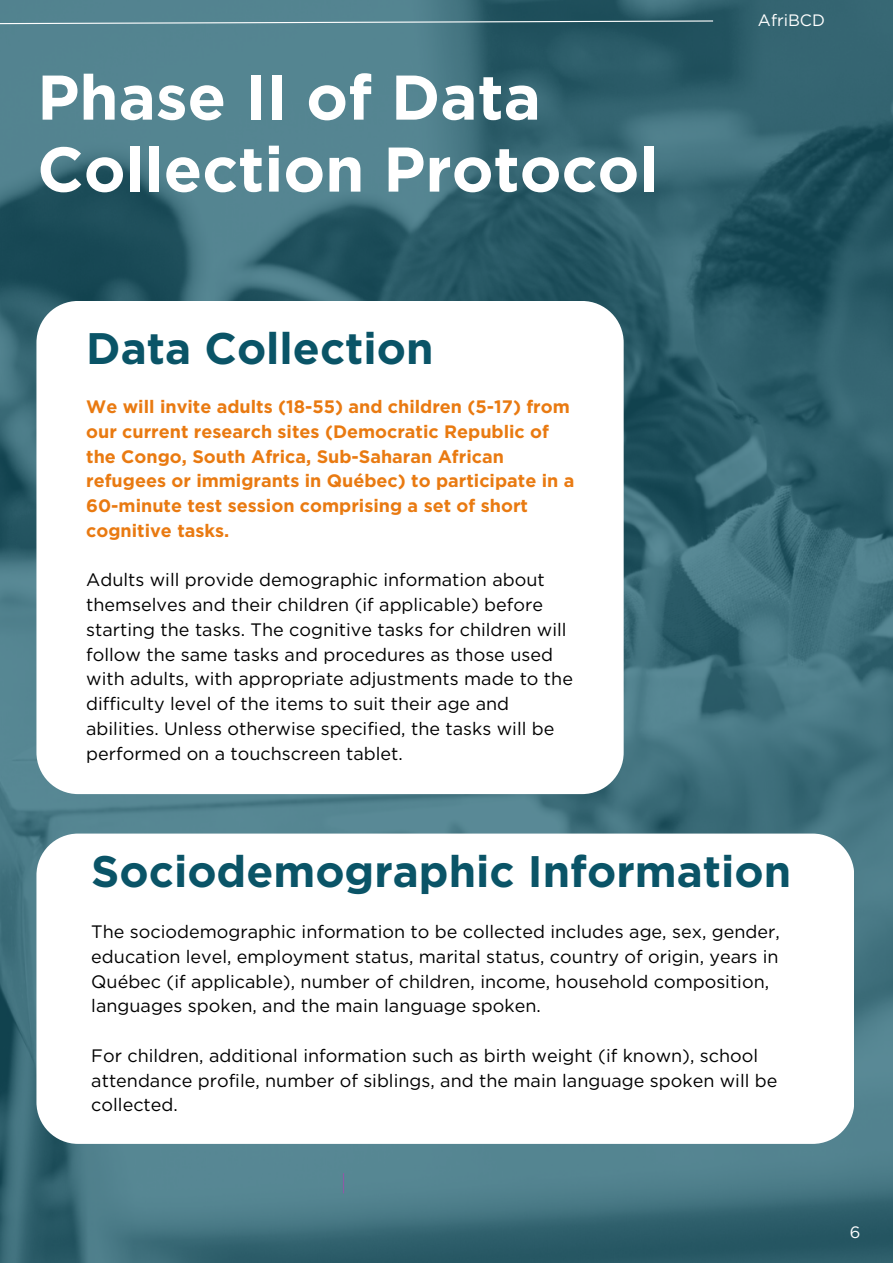
<style>
.page{position:relative;width:893px;height:1264px;background:#fff}
.page>*{position:absolute;margin:0;border:0;box-sizing:border-box;transform-origin:0 0}
.t1{font:700 63px/72px "Gotham";color:#fff}
.t2{font:700 44.1px "Gotham";color:#0a5467}
.t3{font:18px/24.8px "Gotham";color:#000}
.t4{font:700 18px/24.8px "Gotham";color:#e97a11}
.t5{font:16.5px "Gotham";color:#fff}
</style>
<div class="page">
<img style="left:0;top:0;width:892px;height:1262px">
<svg style="left:343px;top:1173px;width:1px;height:20px"></svg>
<div style="left:36px;top:301px;width:587px;height:493px;background:#fff;border-radius:42px"></div>
<div style="left:36px;top:833px;width:818px;height:310px;background:#fff;border-radius:42px"></div>
<svg style="left:0;top:20px;width:714px;height:5px;background:#6b919a"></svg>
<p class="t1" style="left:37px;top:61px;width:622px">Phase II of Data<br>Collection Protocol</p>
<p class="t5" style="left:758px;top:11px;width:69px">AfriBCD</p>
<p class="t2" style="left:86px;top:322px;width:349px">Data Collection</p>
<p class="t4" style="left:86px;top:394px;width:489px">We will invite adults (18-55) and children (5-17) from our current research sites (Democratic Republic of the Congo, South Africa, Sub-Saharan African refugees or immigrants in Québec) to participate in a 60-minute test session comprising a set of short cognitive tasks.</p>
<p class="t3" style="left:86px;top:567px;width:488px">Adults will provide demographic information about themselves and their children (if applicable) before starting the tasks. The cognitive tasks for children will follow the same tasks and procedures as those used with adults, with appropriate adjustments made to the difficulty level of the items to suit their age and abilities. Unless otherwise specified, the tasks will be performed on a touchscreen tablet.</p>
<p class="t2" style="left:91px;top:844px;width:701px">Sociodemographic Information</p>
<p class="t3" style="left:91px;top:919px;width:690px">The sociodemographic information to be collected includes age, sex, gender, education level, employment status, marital status, country of origin, years in Québec (if applicable), number of children, income, household composition, languages spoken, and the main language spoken.</p>
<p class="t3" style="left:91px;top:1042px;width:687px">For children, additional information such as birth weight (if known), school attendance profile, number of siblings, and the main language spoken will be collected.</p>
<p class="t5" style="left:849px;top:1222px;width:12px">6</p>
</div>
